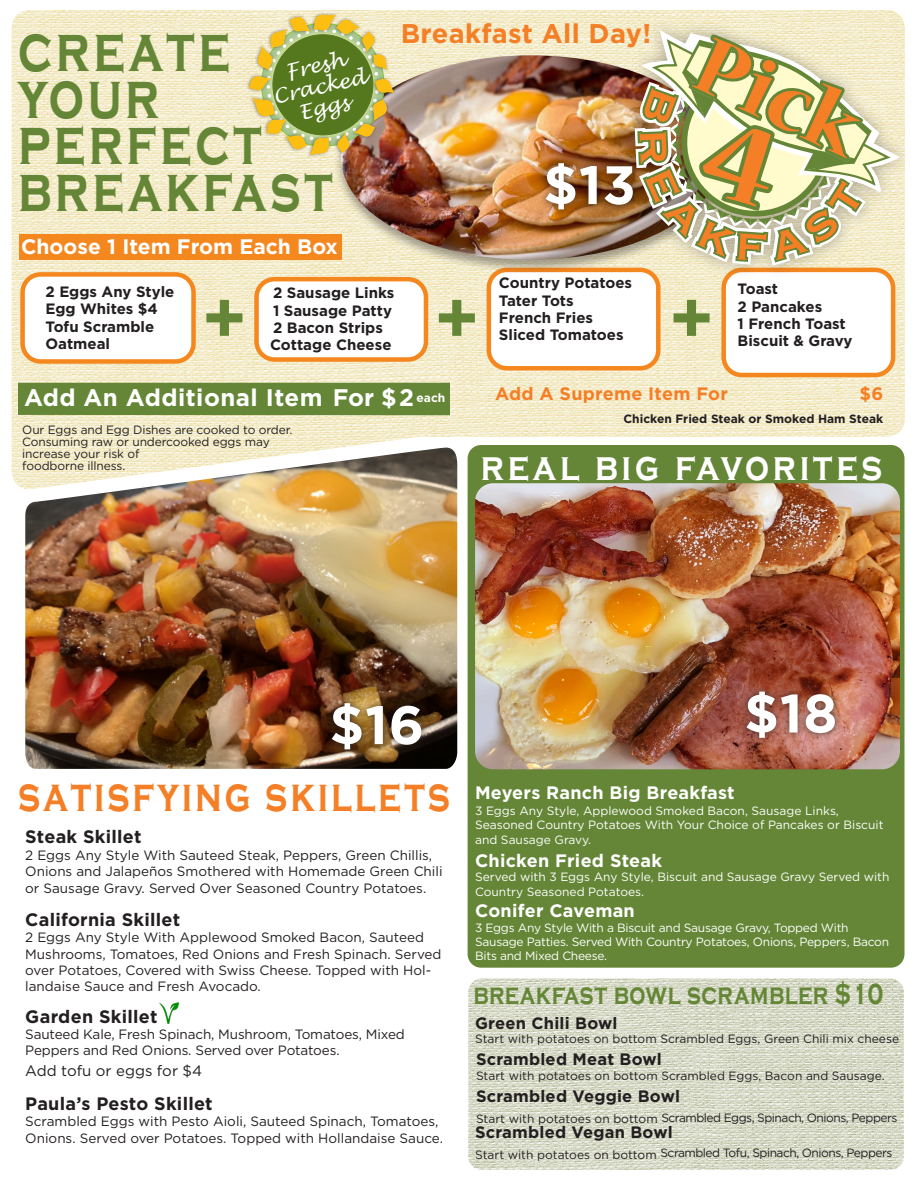
<style>
.page{position:relative;width:918px;height:1188px;background:#fff}
.page>*{position:absolute;margin:0;border:0;box-sizing:border-box;transform-origin:0 0}
.t1{font:700 88.05px "Nueva Std";color:#f47f26;scale:1.04 1}
.t2{font:76.5px "Impact";color:#648636}
.t3{font:700 66px/46.5px "Copperplate Gothic";letter-spacing:.07em;color:#648636;scale:.75 1}
.t4{font:700 54px "Gotham";color:#fff}
.t5{font:700 48px "Copperplate Gothic";letter-spacing:.08em;color:#f47f26;scale:.75 1}
.t6{font:700 41.55px "Copperplate Gothic";letter-spacing:.11em;color:#fff;scale:.81 1}
.t7{font:700 30px "Copperplate Gothic";letter-spacing:.02em;color:#648636;scale:.75 1}
.t8{font:700 27px "Gotham";letter-spacing:.015em;color:#f47f26}
.t9{font:700 24px "Gotham";letter-spacing:.02em;color:#fff}
.t10{font:700 21px "Gotham";color:#fff}
.t11{font:italic 20.4px/21.3px "Lucida Handwriting";color:#fff;text-align:center}
.t12{font:700 18px "Gotham";letter-spacing:.015em;color:#231f20}
.t13{font:700 18px "Gotham";letter-spacing:.015em;color:#fff}
.t14{font:700 18px "Gotham";letter-spacing:.015em;color:#f47f26}
.t15{font:700 16.5px "Gotham";letter-spacing:.015em;color:#231f20}
.t16{font:700 15px/17.2px "Gotham";color:#231f20}
.t17{font:15px "Gotham";color:#231f20}
.t18{font:13.5px/16.2px "Gotham";color:#231f20}
.t19{font:12px/14.4px "Gotham";letter-spacing:-.005em;color:#fff}
.t20{font:12px/12px "Gotham";letter-spacing:-.01em;color:#231f20}
.t21{font:12px "Gotham";letter-spacing:-.04em;color:#231f20}
.t22{font:700 12px "Gotham";color:#231f20}
</style>
<div class="page">
<div style="left:468px;top:445px;width:436px;height:523px;background:#648636;border-radius:14px"></div>
<img style="left:12px;top:10px;width:893px;height:479px">
<div style="left:19px;top:235px;width:322px;height:25px;background:#f5871f"></div>
<div style="left:18px;top:383px;width:432px;height:32px;background:#648636"></div>
<img style="left:468px;top:978px;width:436px;height:192px">
<div style="left:724px;top:270px;width:169px;height:105px;background:#fff;border-radius:18px"></div>
<div style="left:721px;top:268px;width:174px;height:109px;border:4px solid #f5871f;border-radius:18px"></div>
<div style="left:257px;top:279px;width:169px;height:81px;background:#fff;border-radius:18px"></div>
<div style="left:254px;top:277px;width:174px;height:85px;border:4px solid #f5871f;border-radius:18px"></div>
<div style="left:23px;top:274px;width:171px;height:87px;background:#fff;border-radius:18px"></div>
<div style="left:20px;top:272px;width:176px;height:92px;border:4px solid #f5871f;border-radius:18px"></div>
<div style="left:489px;top:270px;width:169px;height:98px;background:#fff;border-radius:18px"></div>
<div style="left:487px;top:268px;width:174px;height:102px;border:4px solid #f5871f;border-radius:18px"></div>
<div style="left:333px;top:54px;width:396px;height:220px;background:#231f20;opacity:.4"></div>
<img style="left:341px;top:55px;width:279px;height:205px">
<img style="left:25px;top:448px;width:432px;height:321px">
<img style="left:475px;top:483px;width:425px;height:286px">
<div style="left:620px;top:17px;width:292px;height:263px;background:#231f20;opacity:.36"></div>
<img style="left:159px;top:1002px;width:20px;height:21px">
<img style="left:230px;top:10px;width:181px;height:166px">
<img style="left:248px;top:11px;width:148px;height:149px">
<div style="left:538px;top:155px;width:103px;height:63px;background:#231f20;opacity:.75"></div>
<div style="left:324px;top:695px;width:105px;height:63px;background:#231f20;opacity:.75"></div>
<div style="left:739px;top:683px;width:104px;height:63px;background:#231f20;opacity:.75"></div>
<svg style="left:630px;top:11px;width:277px;height:321px"></svg>
<h3 class="t3" style="left:18px;top:26px;width:421px">create your perfect breakfast</h3>
<h3 class="t11" style="left:267px;top:66px;width:96px;rotate:-13deg">Fresh<br>Cracked<br>Eggs</h3>
<h3 class="t10" style="left:21px;top:233px;width:318px">Choose 1 Item From Each Box</h3>
<h3 class="t8" style="left:401px;top:15px;width:252px">Breakfast All Day!</h3>
<h3 class="t4" style="left:543px;top:149px;width:94px">$13</h3>
<h1 class="t1" style="left:717px;top:24px;width:167px;rotate:25deg">Pick</h1>
<p class="t16" style="left:46px;top:283px;width:130px">2 Eggs Any Style<br>Egg Whites $4<br>Tofu Scramble<br>Oatmeal</p>
<p class="t16" style="left:270px;top:284px;width:126px">2 Sausage Links<br>1 Sausage Patty<br>2 Bacon Strips<br>Cottage Cheese</p>
<p class="t16" style="left:499px;top:274px;width:135px">Country Potatoes<br>Tater Tots<br>French Fries<br>Sliced Tomatoes</p>
<p class="t16" style="left:738px;top:280px;width:110px">Toast<br>2 Pancakes<br>1 French Toast</p>
<h2 class="t2" style="left:204px;top:271px;width:42px">+</h2>
<h2 class="t2" style="left:436px;top:271px;width:42px">+</h2>
<h2 class="t2" style="left:671px;top:271px;width:42px">+</h2>
<p class="t16" style="left:738px;top:332px;width:117px">Biscuit &amp; Gravy</p>
<h3 class="t9" style="left:24px;top:382px;width:423px">Add An Additional Item For $2 <sup>each</sup></h3>
<p class="t20" style="left:22px;top:423px;width:272px">Our Eggs and Egg Dishes are cooked to order.<br>Consuming raw or undercooked eggs may increase your risk of<br>foodborne illness.</p>
<h3 class="t14" style="left:495px;top:382px;width:234px">Add A Supreme Item For</h3>
<h3 class="t14" style="left:860px;top:382px;width:25px">$6</h3>
<p class="t22" style="left:623px;top:410px;width:261px">Chicken Fried Steak or Smoked Ham Steak</p>
<h3 class="t6" style="left:481px;top:443px;width:497px">real big favorites</h3>
<h3 class="t4" style="left:329px;top:689px;width:96px">$16</h3>
<h3 class="t5" style="left:18px;top:768px;width:578px">satisfying skillets</h3>
<h3 class="t12" style="left:25px;top:825px;width:118px">Steak Skillet</h3>
<p class="t18" style="left:25px;top:847px;width:419px">2 Eggs Any Style With Sauteed Steak, Peppers, Green Chillis,<br>Onions and Jalapeños Smothered with Homemade Green Chili or Sausage Gravy. Served Over Seasoned Country Potatoes.</p>
<h3 class="t12" style="left:25px;top:908px;width:156px">California Skillet</h3>
<p class="t18" style="left:25px;top:929px;width:418px">2 Eggs Any Style With Applewood Smoked Bacon, Sauteed Mushrooms, Tomatoes, Red Onions and Fresh Spinach. Served over Potatoes, Covered with Swiss Cheese. Topped with Hol&shy;landaise Sauce and Fresh Avocado.</p>
<h3 class="t12" style="left:25px;top:1005px;width:134px">Garden Skillet</h3>
<p class="t18" style="left:25px;top:1026px;width:381px">Sauteed Kale, Fresh Spinach, Mushroom, Tomatoes, Mixed<br>Peppers and Red Onions. Served over Potatoes.</p>
<p class="t17" style="left:25px;top:1062px;width:178px">Add tofu or eggs for $4</p>
<h3 class="t12" style="left:25px;top:1092px;width:189px">Paula’s Pesto Skillet</h3>
<p class="t18" style="left:25px;top:1113px;width:419px">Scrambled Eggs with Pesto Aioli, Sauteed Spinach, Tomatoes,<br>Onions. Served over Potatoes. Topped with Hollandaise Sauce.</p>
<h3 class="t4" style="left:744px;top:678px;width:95px">$18</h3>
<h3 class="t13" style="left:475px;top:781px;width:261px">Meyers Ranch Big Breakfast</h3>
<p class="t19" style="left:475px;top:804px;width:410px">3 Eggs Any Style, Applewood Smoked Bacon, Sausage Links,<br>Seasoned Country Potatoes With Your Choice of Pancakes or Biscuit and Sausage Gravy.</p>
<h3 class="t13" style="left:475px;top:848px;width:188px">Chicken Fried Steak</h3>
<p class="t19" style="left:475px;top:869px;width:416px">Served with 3 Eggs Any Style, Biscuit and Sausage Gravy Served with<br>Country Seasoned Potatoes.</p>
<h3 class="t13" style="left:475px;top:899px;width:161px">Conifer Caveman</h3>
<p class="t19" style="left:475px;top:920px;width:416px">3 Eggs Any Style With a Biscuit and Sausage Gravy, Topped With<br>Sausage Patties. Served With Country Potatoes, Onions, Peppers, Bacon<br>Bits and Mixed Cheese.</p>
<h3 class="t7" style="left:473px;top:977px;width:548px">breakfast bowl scrambler $10</h3>
<p class="t15" style="left:475px;top:1012px;width:144px">Green Chili Bowl</p>
<p class="t20" style="left:475px;top:1033px;width:426px">Start with potatoes on bottom Scrambled Eggs, Green Chili mix cheese</p>
<p class="t15" style="left:476px;top:1049px;width:187px">Scrambled Meat Bowl</p>
<p class="t20" style="left:476px;top:1069px;width:410px">Start with potatoes on bottom Scrambled Eggs, Bacon and Sausage.</p>
<p class="t15" style="left:476px;top:1086px;width:206px">Scrambled Veggie Bowl</p>
<p class="t21" style="left:476px;top:1110px;width:423px">Start with potatoes on bottom Scrambled Eggs, Spinach, Onions, Peppers</p>
<p class="t15" style="left:475px;top:1121px;width:199px">Scrambled Vegan Bowl</p>
<p class="t21" style="left:475px;top:1145px;width:419px">Start with potatoes on bottom Scrambled Tofu, Spinach, Onions, Peppers</p>
</div>
